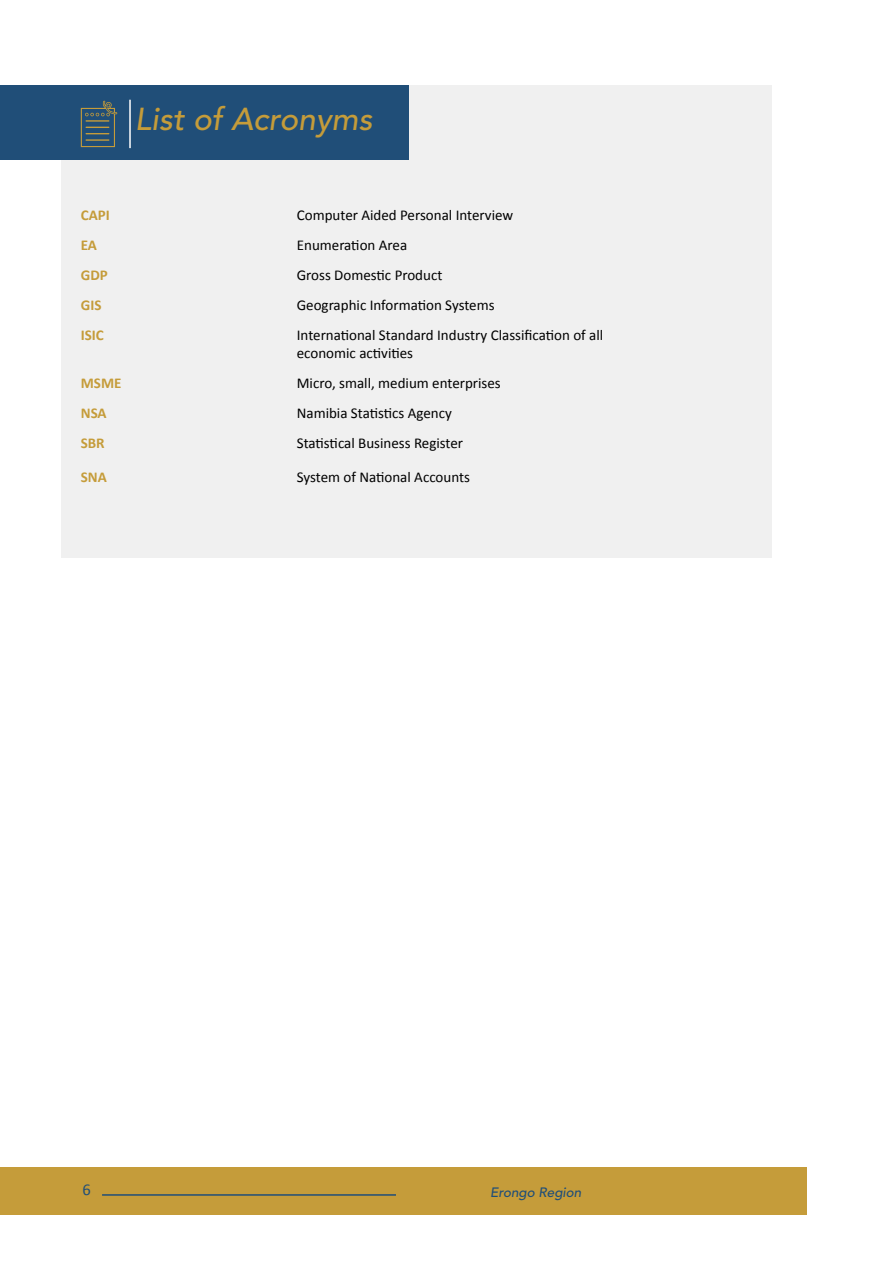
<style>
.page{position:relative;width:893px;height:1263px;background:#fff}
.page>*{position:absolute;margin:0;border:0;box-sizing:border-box;transform-origin:0 0}
.t1{font:italic 500 31.5px "Avenir";color:#c59c3a}
.t2{font:16.5px "Calibri";color:#204e78}
.t3{font:15px/18px "Calibri";color:#000}
.t4{font:700 15px "Calibri";color:#c59c3a}
.t5{font:italic 500 13.5px "Avenir";color:#204e78}
</style>
<div class="page">
<div style="left:0;top:1167px;width:806px;height:48px;background:#c59c3a"></div>
<hr style="left:102px;top:1194px;width:294px;height:2px;background:#204e78">
<div style="left:62px;top:85px;width:710px;height:472px;background:#f0f0f0"></div>
<div style="left:0;top:85px;width:408px;height:75px;background:#204e78"></div>
<svg style="left:81px;top:101px;width:36px;height:46px"></svg>
<hr style="left:129px;top:100px;width:2px;height:48px;background:#fff">
<h1 class="t1" style="left:135px;top:101px;width:239px">List of Acronyms</h1>
<p class="t4" style="left:81px;top:205px;width:31px">CAPI</p>
<p class="t3" style="left:297px;top:206px;width:218px">Computer Aided Personal Interview</p>
<p class="t4" style="left:81px;top:235px;width:18px">EA</p>
<p class="t3" style="left:297px;top:236px;width:112px">Enumeration Area</p>
<p class="t4" style="left:81px;top:265px;width:28px">GDP</p>
<p class="t3" style="left:297px;top:266px;width:147px">Gross Domestic Product</p>
<p class="t4" style="left:81px;top:295px;width:22px">GIS</p>
<p class="t3" style="left:297px;top:296px;width:199px">Geographic Information Systems</p>
<p class="t4" style="left:81px;top:325px;width:25px">ISIC</p>
<p class="t3" style="left:297px;top:326px;width:308px">International Standard Industry Classification of all economic activities</p>
<p class="t4" style="left:81px;top:373px;width:42px">MSME</p>
<p class="t3" style="left:297px;top:374px;width:205px">Micro, small, medium enterprises</p>
<p class="t4" style="left:81px;top:403px;width:27px">NSA</p>
<p class="t3" style="left:297px;top:404px;width:157px">Namibia Statistics Agency</p>
<p class="t4" style="left:81px;top:433px;width:25px">SBR</p>
<p class="t3" style="left:297px;top:434px;width:168px">Statistical Business Register</p>
<p class="t4" style="left:81px;top:466px;width:28px">SNA</p>
<p class="t3" style="left:297px;top:467px;width:175px">System of National Accounts</p>
<p class="t2" style="left:82px;top:1179px;width:10px">6</p>
<p class="t5" style="left:490px;top:1185px;width:93px">Erongo Region</p>
</div>
